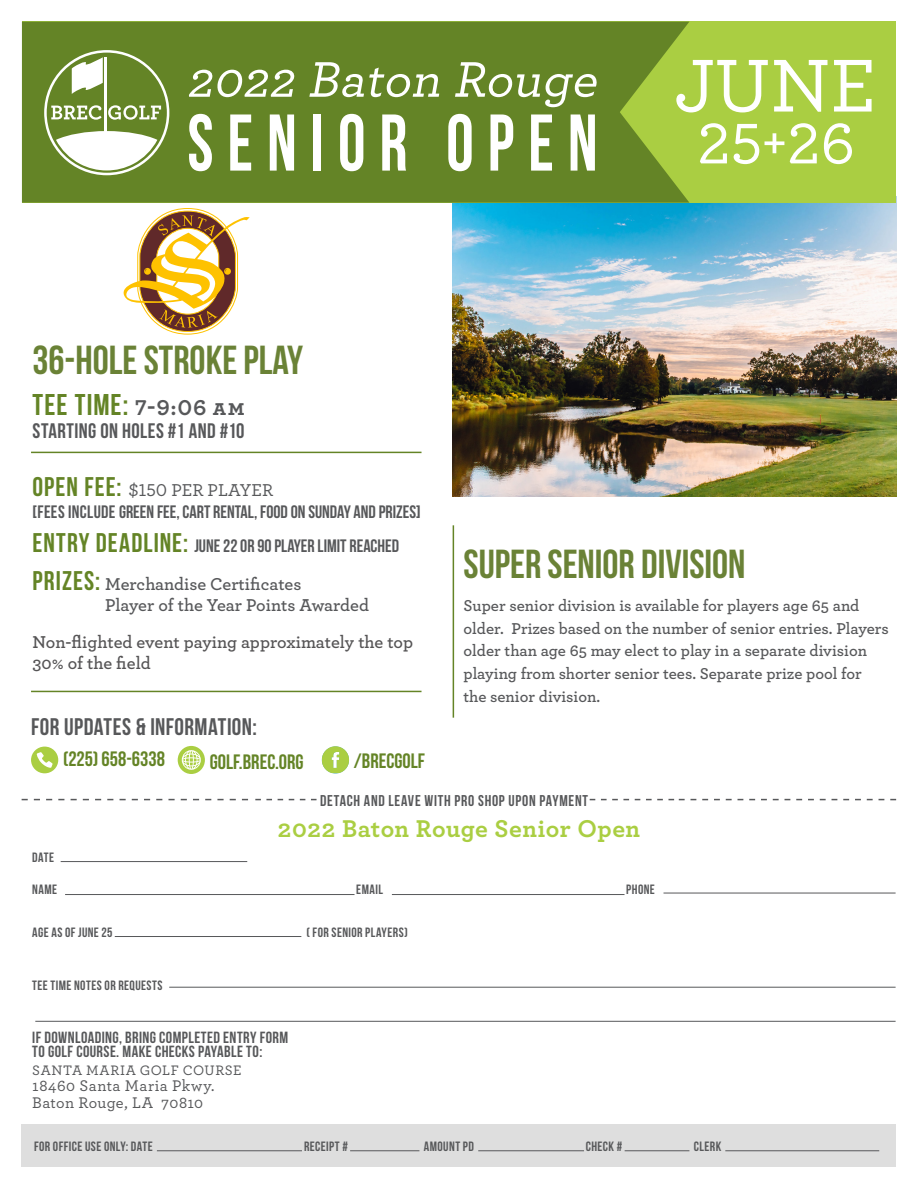
<style>
.page{position:relative;width:918px;height:1188px;background:#fff}
.page>*{position:absolute;margin:0;border:0;box-sizing:border-box;transform-origin:0 0}
.t1{font:700 80.1px "Bebas Neue";letter-spacing:.2em;color:#fff;scale:.87 1}
.t2{font:500 78.45px "Archer";color:#fff}
.t3{font:500 60px "Archer";color:#fff}
.t4{font:italic 500 52.5px "Archer";color:#fff}
.t5{font:40.5px "Bebas Neue";color:#6a8236}
.t6{font:700 30px "Bebas Neue";letter-spacing:.035em;color:#648426}
.t7{font:700 25.5px "Archer";letter-spacing:.02em;color:#aace42}
.t8{font:24px "Bebas Neue";letter-spacing:.02em;color:#57585a}
.t9{font:700 21px "Bebas Neue";letter-spacing:.015em;color:#57585a}
.t10{font:700 20.85px "Bebas Neue";color:#648426}
.t11{font:18px "Bebas Neue";color:#57585a}
.t12{font:600 18px "Archer";color:#57585a}
.t13{font:600 18px "Archer";color:#555455}
.t14{font:500 18px "Archer";color:#58595b}
.t15{font:600 16.5px/22.8px "Archer";color:#57585a}
.t16{font:16.2px/14.4px "Bebas Neue";letter-spacing:.025em;color:#57585a}
.t17{font:500 16.2px "Archer";letter-spacing:.025em;color:#57585a}
.t18{font:15.6px "Bebas Neue";letter-spacing:.045em;color:#57585a}
.t19{font:500 14.4px "Archer";letter-spacing:.04em;color:#57585a}
.t20{font:13.5px "Bebas Neue";letter-spacing:.03em;color:#57585a}
.t21{font:700 13.5px "Bebas Neue";letter-spacing:.03em;color:#57585a}
.s1{font-family:"Archer";font-size:22.5px;color:#57585a}
.s2{font-family:"Bebas Neue";font-weight:700;font-size:27px;color:#648426}
.s3{font-weight:700;font-size:27px;color:#648426}
.s4{font-weight:400}
</style>
<div class="page">
<img style="left:453px;top:203px;width:443px;height:294px">
<svg style="left:22px;top:799px;width:226px;height:1px"></svg>
<div style="left:22px;top:1124px;width:874px;height:42px;background:#dedede"></div>
<div style="left:22px;top:22px;width:874px;height:181px;background:#aace42"></div>
<div style="left:22px;top:22px;width:667px;height:181px;background:#648426"></div>
<hr style="left:31px;top:452px;width:391px;height:1px;background:#648426">
<hr style="left:31px;top:691px;width:391px;height:1px;background:#648426">
<svg style="left:178px;top:746px;width:27px;height:28px"></svg>
<svg style="left:322px;top:746px;width:27px;height:28px"></svg>
<svg style="left:31px;top:747px;width:27px;height:26px"></svg>
<hr style="left:725px;top:1151px;width:154px;height:1px;background:#57585a">
<hr style="left:157px;top:1151px;width:145px;height:1px;background:#57585a">
<hr style="left:625px;top:1151px;width:64px;height:1px;background:#57585a">
<hr style="left:478px;top:1151px;width:106px;height:1px;background:#57585a">
<hr style="left:350px;top:1151px;width:69px;height:1px;background:#57585a">
<div style="left:44px;top:50px;width:125px;height:125px;border:3px solid #fff;border-radius:50%"></div>
<svg style="left:56px;top:131px;width:101px;height:39px;background:#dae1cb"></svg>
<hr style="left:104px;top:57px;width:2px;height:90px;background:#fff">
<svg style="left:51px;top:105px;width:51px;height:15px"></svg>
<svg style="left:108px;top:105px;width:53px;height:15px"></svg>
<svg style="left:71px;top:57px;width:32px;height:37px"></svg>
<hr style="left:61px;top:861px;width:186px;height:1px;background:#57585a">
<hr style="left:65px;top:894px;width:290px;height:1px;background:#57585a">
<hr style="left:392px;top:894px;width:233px;height:1px;background:#57585a">
<hr style="left:664px;top:893px;width:232px;height:1px;background:#57585a">
<hr style="left:169px;top:987px;width:727px;height:1px;background:#57585a">
<hr style="left:35px;top:1021px;width:861px;height:1px;background:#57585a">
<hr style="left:115px;top:936px;width:186px;height:1px;background:#57585a">
<svg style="left:590px;top:799px;width:306px;height:1px"></svg>
<svg style="left:255px;top:799px;width:62px;height:1px"></svg>
<hr style="left:453px;top:525px;width:1px;height:193px;background:#648426">
<svg style="left:124px;top:215px;width:126px;height:113px"></svg>
<p class="t4" style="left:187px;top:42px;width:424px">2022 Baton Rouge</p>
<p class="t1" style="left:187px;top:99px;width:473px">SENIOR OPEN</p>
<p class="t5" style="left:33px;top:338px;width:272px">36-HOLE STROKE PLAY</p>
<p class="t6" style="left:33px;top:388px;width:214px">TEE TIME: <span class="s1">7-9:06 am</span></p>
<p class="t9" style="left:33px;top:419px;width:214px">STARTING ON HOLES #1 AND #10</p>
<p class="t2" style="left:674px;top:29px;width:204px">JUNE</p>
<p class="t3" style="left:697px;top:100px;width:159px">25+26</p>
<p class="t14" style="left:33px;top:477px;width:242px"><span class="s2">OPEN FEE:</span> $150 PER PLAYER</p>
<p class="t11" style="left:33px;top:502px;width:390px">[FEES INCLUDE GREEN FEE, CART RENTAL, FOOD ON SUNDAY AND PRIZES]</p>
<p class="t11" style="left:33px;top:536px;width:368px"><span class="s3">ENTRY DEADLINE:</span> JUNE 22 OR 90 PLAYER LIMIT REACHED</p>
<p class="t12" style="left:33px;top:570px;width:270px"><span class="s2">PRIZES:</span> Merchandise Certificates</p>
<p class="t12" style="left:105px;top:592px;width:265px">Player of the Year Points Awarded</p>
<p class="t13" style="left:33px;top:628px;width:382px">Non-flighted event paying approximately the top</p>
<p class="t13" style="left:33px;top:650px;width:120px">30% of the field</p>
<p class="t8" style="left:31px;top:713px;width:227px">FOR UPDATES &amp; INFORMATION:</p>
<p class="t10" style="left:63px;top:748px;width:103px">(225) 658-6338</p>
<p class="t10" style="left:210px;top:750px;width:95px">GOLF.BREC.ORG</p>
<p class="t10" style="left:354px;top:749px;width:73px">/BRECGOLF</p>
<p class="t5" style="left:464px;top:542px;width:284px">SUPER SENIOR DIVISION</p>
<p class="t15" style="left:464px;top:593px;width:427px">Super senior division is available for players age 65 and older. Prizes based on the number of senior entries. Players older than age 65 may elect to play in a separate division playing from shorter senior tees. Separate prize pool for the senior division.</p>
<p class="t18" style="left:320px;top:792px;width:269px">DETACH AND LEAVE WITH PRO SHOP UPON PAYMENT</p>
<p class="t7" style="left:278px;top:808px;width:364px">2022 Baton Rouge Senior Open</p>
<p class="t20" style="left:32px;top:850px;width:23px">DATE</p>
<p class="t20" style="left:32px;top:882px;width:26px">NAME</p>
<p class="t20" style="left:356px;top:882px;width:28px">EMAIL</p>
<p class="t20" style="left:626px;top:882px;width:30px">PHONE</p>
<p class="t20" style="left:32px;top:925px;width:82px">AGE AS OF JUNE 25</p>
<p class="t20" style="left:307px;top:925px;width:103px">( FOR SENIOR PLAYERS)</p>
<p class="t20" style="left:32px;top:978px;width:132px">TEE TIME NOTES OR REQUESTS</p>
<p class="t16" style="left:32px;top:1030px;width:257px">IF DOWNLOADING, BRING COMPLETED ENTRY FORM<br>TO GOLF COURSE. MAKE CHECKS PAYABLE TO:</p>
<p class="t19" style="left:32px;top:1060px;width:211px">SANTA MARIA GOLF COURSE</p>
<p class="t17" style="left:32px;top:1074px;width:184px">18460 Santa Maria Pkwy.</p>
<p class="t17" style="left:32px;top:1091px;width:172px">Baton Rouge, LA 70810</p>
<p class="t21" style="left:34px;top:1139px;width:120px">FOR OFFICE USE ONLY: <span class="s4">DATE</span></p>
<p class="t20" style="left:304px;top:1139px;width:45px">RECEIPT #</p>
<p class="t20" style="left:424px;top:1139px;width:52px">AMOUNT PD</p>
<p class="t20" style="left:586px;top:1139px;width:38px">CHECK #</p>
<p class="t20" style="left:694px;top:1139px;width:29px">CLERK</p>
</div>
